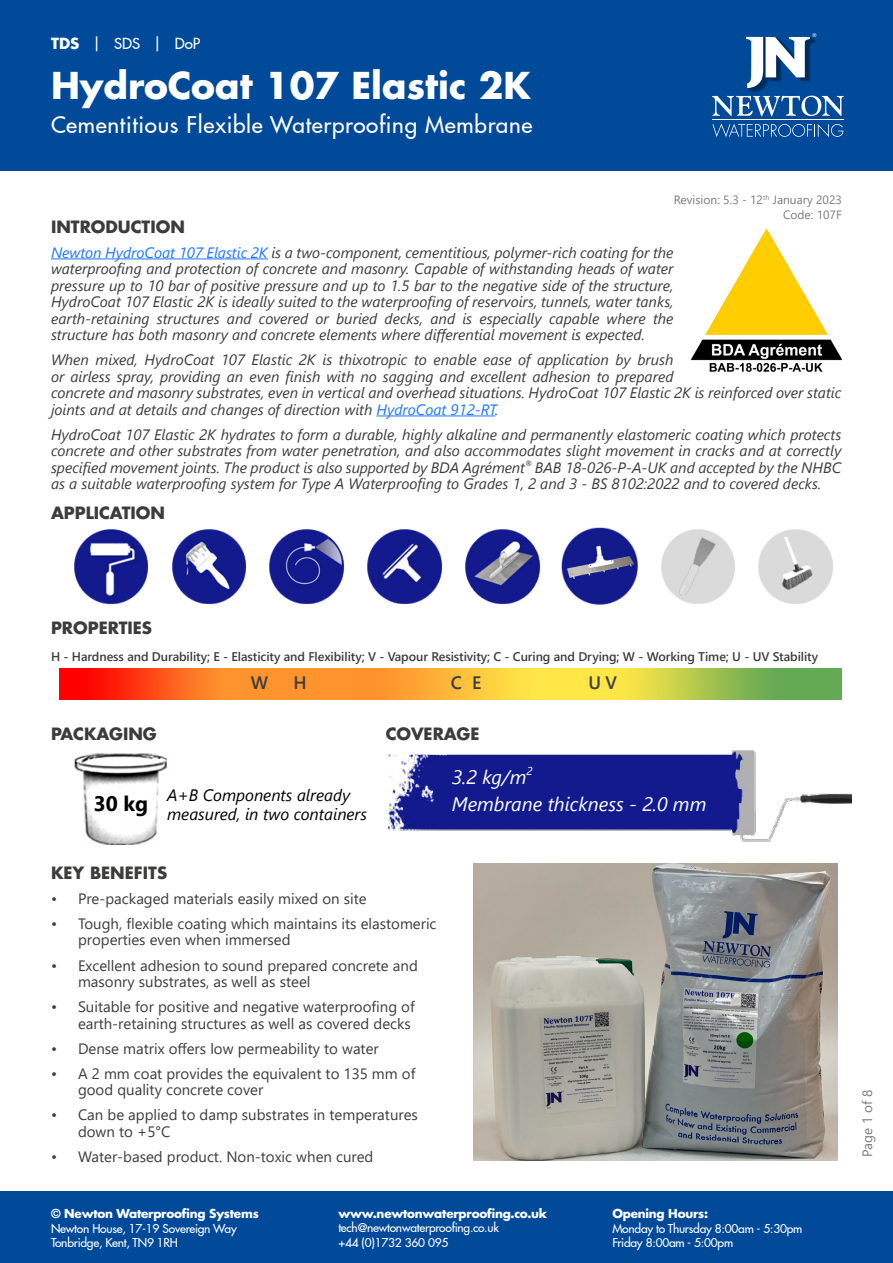
<style>
.page{position:relative;width:893px;height:1263px;background:#fff}
.page>*{position:absolute;margin:0;border:0;box-sizing:border-box;transform-origin:0 0}
.t1{font:700 36px "Futura LT Pro";color:#fff}
.t2{font:500 22.5px "Futura LT Pro";letter-spacing:.03em;color:#fff}
.t3{font:700 21px "Segoe UI";color:#000}
.t4{font:italic 19.5px "Segoe UI";color:#fff}
.t5{font:600 18px "Segoe UI";color:#3c3c3b}
.t6{font:700 16.5px "Futura LT Pro";color:#3c3c3b}
.t7{font:italic 16.5px/19.5px "Segoe UI";color:#000}
.t8{font:italic 15px/16.5px "Segoe UI";color:#3c3c3b;text-align:justify}
.t9{font:15px/16.5px "Segoe UI";color:#3c3c3b}
.t10{font:500 15px "Futura LT Pro";color:#fff}
.t11{font:13.5px "Segoe UI";color:#7b7b7b}
.t12{font:600 12.6px "Segoe UI";letter-spacing:-.005em;color:#3c3c3b}
.t13{font:500 12px/14.4px "Futura LT Pro";letter-spacing:-.02em;color:#fff}
.t14{font:700 12px "Futura LT Pro";letter-spacing:-.02em;color:#fff}
.t15{font:12px/14.4px "Segoe UI";color:#7b7b7b;text-align:right}
.t16{font:italic 11.4px "Segoe UI";color:#fff}
.t17{font:500 4.95px "Futura LT Pro";color:#fff}
.s1{font-weight:700}
.s2{color:#1d76ff}
</style>
<div class="page">
<div style="left:0;top:0;width:893px;height:170px;background:#014a99"></div>
<svg style="left:712px;top:96px;width:132px;height:20px"></svg>
<svg style="left:712px;top:124px;width:131px;height:13px"></svg>
<hr style="left:712px;top:119px;width:132px;height:1px;background:#fff">
<img style="left:735px;top:36px;width:45px;height:67px">
<img style="left:754px;top:36px;width:62px;height:57px">
<svg style="left:746px;top:37px;width:64px;height:51px"></svg>
<div style="left:0;top:1191px;width:893px;height:72px;background:#014a99"></div>
<hr style="left:51px;top:258px;width:217px;height:1px;background:#1d76ff">
<hr style="left:377px;top:415px;width:118px;height:1px;background:#1d76ff">
<img style="left:74px;top:529px;width:75px;height:75px">
<img style="left:172px;top:529px;width:75px;height:75px">
<img style="left:269px;top:529px;width:75px;height:75px">
<img style="left:367px;top:529px;width:75px;height:75px">
<img style="left:465px;top:529px;width:75px;height:75px">
<img style="left:561px;top:528px;width:77px;height:76px">
<img style="left:661px;top:529px;width:74px;height:75px">
<img style="left:758px;top:529px;width:75px;height:75px">
<img style="left:74px;top:753px;width:93px;height:92px">
<img style="left:387px;top:751px;width:465px;height:90px">
<img style="left:473px;top:864px;width:365px;height:297px">
<img style="left:60px;top:669px;width:782px;height:30px">
<img style="left:691px;top:229px;width:151px;height:143px">
<p class="t10" style="left:51px;top:33px;width:151px"><span class="s1">TDS</span> | SDS | DoP</p>
<h1 class="t1" style="left:51px;top:58px;width:481px">HydroCoat 107 Elastic 2K</h1>
<h2 class="t2" style="left:51px;top:108px;width:483px">Cementitious Flexible Waterproofing Membrane</h2>
<p class="t17" style="left:812px;top:32px;width:6px">®</p>
<p class="t15" style="left:674px;top:192px;width:170px">Revision: 5.3 - 12<sup>th</sup> January 2023<br>Code: 107F</p>
<p class="t6" style="left:51px;top:214px;width:135px">INTRODUCTION</p>
<p class="t8" style="left:51px;top:242px;width:624px"><span class="s2">Newton HydroCoat 107 Elastic 2K</span> is a two-component, cementitious, polymer-rich coating for the waterproofing and protection of concrete and masonry. Capable of withstanding heads of water pressure up to 10 bar of positive pressure and up to 1.5 bar to the negative side of the structure, HydroCoat 107 Elastic 2K is ideally suited to the waterproofing of reservoirs, tunnels, water tanks, earth-retaining structures and covered or buried decks, and is especially capable where the structure has both masonry and concrete elements where differential movement is expected.</p>
<p class="t8" style="left:51px;top:349px;width:792px;text-align:left">When mixed, HydroCoat 107 Elastic 2K is thixotropic to enable ease of application by brush<br>or airless spray, providing an even finish with no sagging and excellent adhesion to prepared<br>concrete and masonry substrates, even in vertical and overhead situations. HydroCoat 107 Elastic 2K is reinforced over static joints and at details and changes of direction with <span class="s2">HydroCoat 912-RT</span>.</p>
<p class="t8" style="left:51px;top:424px;width:792px">HydroCoat 107 Elastic 2K hydrates to form a durable, highly alkaline and permanently elastomeric coating which protects concrete and other substrates from water penetration, and also accommodates slight movement in cracks and at correctly specified movement joints. The product is also supported by BDA Agrément<sup>®</sup> BAB 18-026-P-A-UK and accepted by the NHBC as a suitable waterproofing system for Type A Waterproofing to Grades 1, 2 and 3 - BS 8102:2022 and to covered decks.</p>
<p class="t6" style="left:51px;top:500px;width:116px">APPLICATION</p>
<p class="t6" style="left:51px;top:615px;width:103px">PROPERTIES</p>
<p class="t12" style="left:51px;top:644px;width:769px">H - Hardness and Durability; E - Elasticity and Flexibility; V - Vapour Resistivity; C - Curing and Drying; W - Working Time; U - UV Stability</p>
<p class="t5" style="left:251px;top:665px;width:19px">W</p>
<p class="t5" style="left:293px;top:665px;width:15px">H</p>
<p class="t5" style="left:451px;top:665px;width:32px">C E</p>
<p class="t5" style="left:588px;top:665px;width:30px">UV</p>
<p class="t6" style="left:51px;top:721px;width:107px">PACKAGING</p>
<p class="t6" style="left:386px;top:721px;width:95px">COVERAGE</p>
<h3 class="t4" style="left:452px;top:759px;width:76px">3.2 kg/m</h3>
<p class="t16" style="left:526px;top:760px;width:8px">2</p>
<p class="t7" style="left:167px;top:783px;width:201px">A+B Components already measured, in two containers</p>
<h3 class="t3" style="left:94px;top:783px;width:56px">30 kg</h3>
<h3 class="t4" style="left:452px;top:786px;width:256px">Membrane thickness - 2.0 mm</h3>
<p class="t6" style="left:51px;top:860px;width:118px">KEY BENEFITS</p>
<p class="t9" style="left:51px;top:889px;width:317px">• Pre-packaged materials easily mixed on site</p>
<p class="t9" style="left:78px;top:914px;width:360px;text-indent:-27px">• Tough, flexible coating which maintains its elastomeric properties even when immersed</p>
<p class="t9" style="left:78px;top:955px;width:341px;text-indent:-27px">• Excellent adhesion to sound prepared concrete and masonry substrates, as well as steel</p>
<p class="t9" style="left:51px;top:997px;width:365px;text-align:right">• Suitable for positive and negative waterproofing of earth-retaining structures as well as covered decks</p>
<p class="t9" style="left:51px;top:1038px;width:329px">• Dense matrix offers low permeability to water</p>
<p class="t9" style="left:78px;top:1063px;width:339px;text-indent:-27px">• A 2 mm coat provides the equivalent to 135 mm of good quality concrete cover</p>
<p class="t9" style="left:78px;top:1105px;width:341px;text-indent:-27px">• Can be applied to damp substrates in temperatures down to +5°C</p>
<p class="t9" style="left:51px;top:1147px;width:324px">• Water-based product. Non-toxic when cured</p>
<p class="t14" style="left:51px;top:1204px;width:209px">© Newton Waterproofing Systems</p>
<p class="t13" style="left:51px;top:1220px;width:187px">Newton House, 17-19 Sovereign Way<br>Tonbridge, Kent, TN9 1RH</p>
<p class="t14" style="left:338px;top:1204px;width:210px">www.newtonwaterproofing.co.uk</p>
<p class="t13" style="left:338px;top:1220px;width:162px">tech@newtonwaterproofing.co.uk +44 (0)1732 360 095</p>
<p class="t14" style="left:612px;top:1204px;width:97px">Opening Hours:</p>
<p class="t13" style="left:612px;top:1220px;width:192px">Monday to Thursday 8:00am - 5:30pm<br>Friday 8:00am - 5:00pm</p>
<p class="t11" style="left:854px;top:1157px;width:68px;rotate:-90deg">Page 1 of 8</p>
</div>
